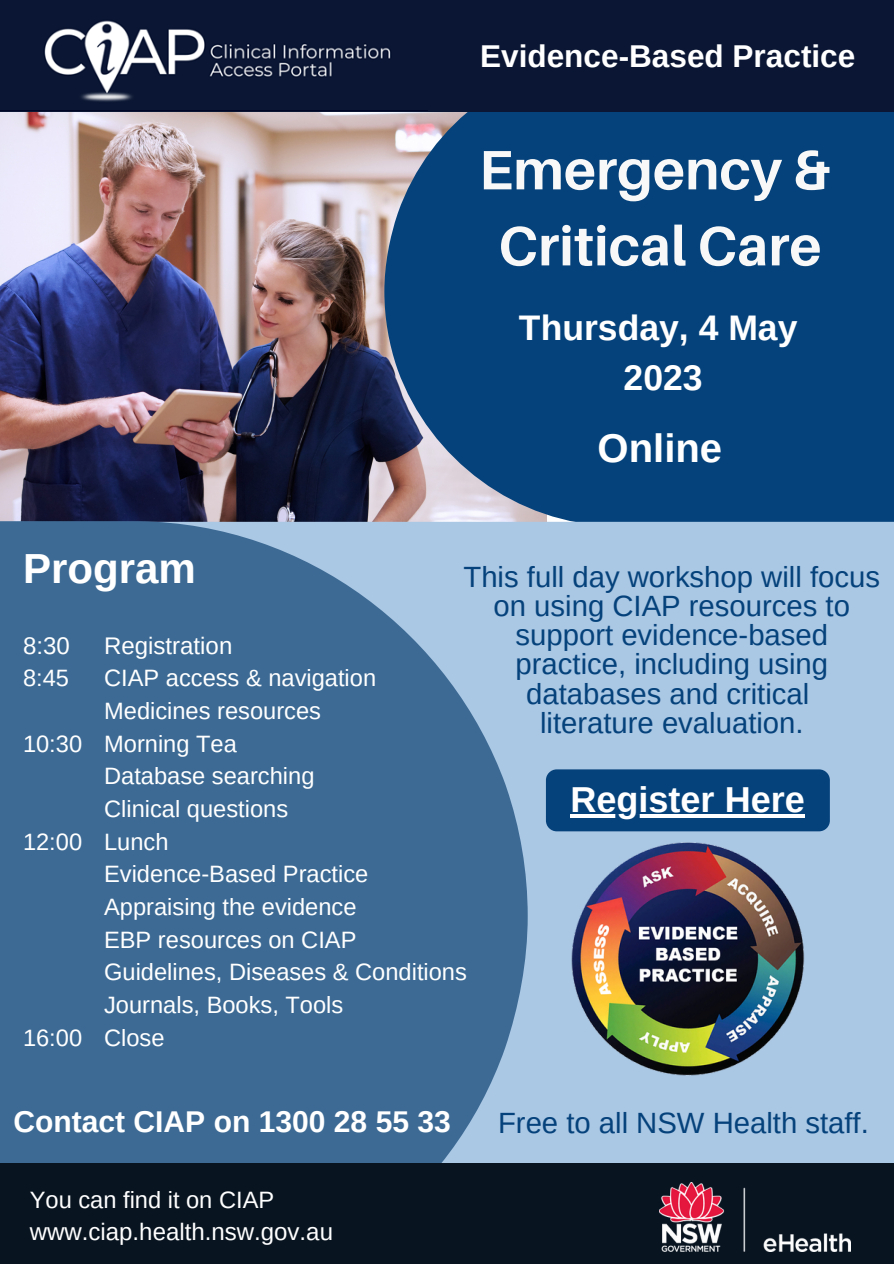
<style>
.page{position:relative;width:894px;height:1264px;background:#fff}
.page>*{position:absolute;margin:0;border:0;box-sizing:border-box;transform-origin:0 0}
.t1{font:700 55.5px/76.1px "Aileron";color:#f8f8f8;text-align:center}
.t2{font:700 42px "Arimo";color:#fff}
.t3{font:700 40.05px "Arimo";color:#fff}
.t4{font:700 36px "Arimo";color:#fff}
.t5{font:700 35.55px/49.5px "Arimo";color:#fff;text-align:center}
.t6{font:700 31.5px "Arimo";color:#fff}
.t7{font:700 30px "Arimo";color:#fff}
.t8{font:29.25px/29.2px "Arimo";color:#05427b;text-align:center}
.t9{font:24px "Arimo";color:#fff}
.t10{font:23.7px/32.7px "Arimo";color:#fff}
</style>
<div class="page">
<img style="left:0;top:111px;width:384px;height:410px">
<svg style="left:384px;top:111px;width:509px;height:411px;fill:#05427b"></svg>
<div style="left:527px;top:522px;width:366px;height:641px;background:#aac7e4"></div>
<svg style="left:0;top:521px;width:527px;height:642px;fill:#3c6a94"></svg>
<div style="left:0;top:1163px;width:893px;height:100px;background:#081420"></div>
<img style="left:659px;top:1182px;width:191px;height:69px">
<div style="left:0;top:0;width:893px;height:111px;background:#0a1633"></div>
<img style="left:0;top:0;width:427px;height:110px">
<img style="left:571px;top:842px;width:233px;height:233px">
<div style="left:545px;top:769px;width:284px;height:62px;background:#05427b;border-radius:11px"></div>
<hr style="left:570px;top:814px;width:234px;height:4px;background:#fff">
<h3 class="t6" style="left:480px;top:39px;width:376px">Evidence-Based Practice</h3>
<h1 class="t1" style="left:479px;top:131px;width:352px">Emergency &amp;<br>Critical Care</h1>
<h3 class="t5" style="left:519px;top:303px;width:280px">Thursday, 4 May<br>2023</h3>
<h3 class="t3" style="left:597px;top:426px;width:126px">Online</h3>
<h2 class="t2" style="left:23px;top:544px;width:174px">Program</h2>
<p class="t8" style="left:463px;top:562px;width:418px">This full day workshop will focus on using CIAP resources to support evidence-based practice, including using databases and critical<br>literature evaluation.</p>
<p class="t9" style="left:104px;top:631px;width:130px">Registration</p>
<p class="t10" style="left:104px;top:661px;width:364px">CIAP access &amp; navigation<br>Medicines resources<br>Morning Tea<br>Database searching<br>Clinical questions<br>Lunch<br>Evidence-Based Practice<br>Appraising the evidence<br>EBP resources on CIAP<br>Guidelines, Diseases &amp; Conditions<br>Journals, Books, Tools<br>Close</p>
<p class="t9" style="left:23px;top:631px;width:48px">8:30</p>
<p class="t10" style="left:23px;top:661px;width:47px">8:45</p>
<p class="t10" style="left:23px;top:727px;width:61px">10:30</p>
<h3 class="t4" style="left:570px;top:779px;width:236px">Register Here</h3>
<p class="t10" style="left:23px;top:825px;width:61px">12:00</p>
<p class="t10" style="left:23px;top:1020px;width:61px">16:00</p>
<p class="t7" style="left:13px;top:1105px;width:439px">Contact CIAP on 1300 28 55 33</p>
<p class="t10" style="left:30px;top:1183px;width:246px">You can find it on CIAP</p>
<p class="t9" style="left:30px;top:1218px;width:305px">www.ciap.health.nsw.gov.au</p>
<p class="t8" style="left:498px;top:1107px;width:372px">Free to all NSW Health staff.</p>
</div>
